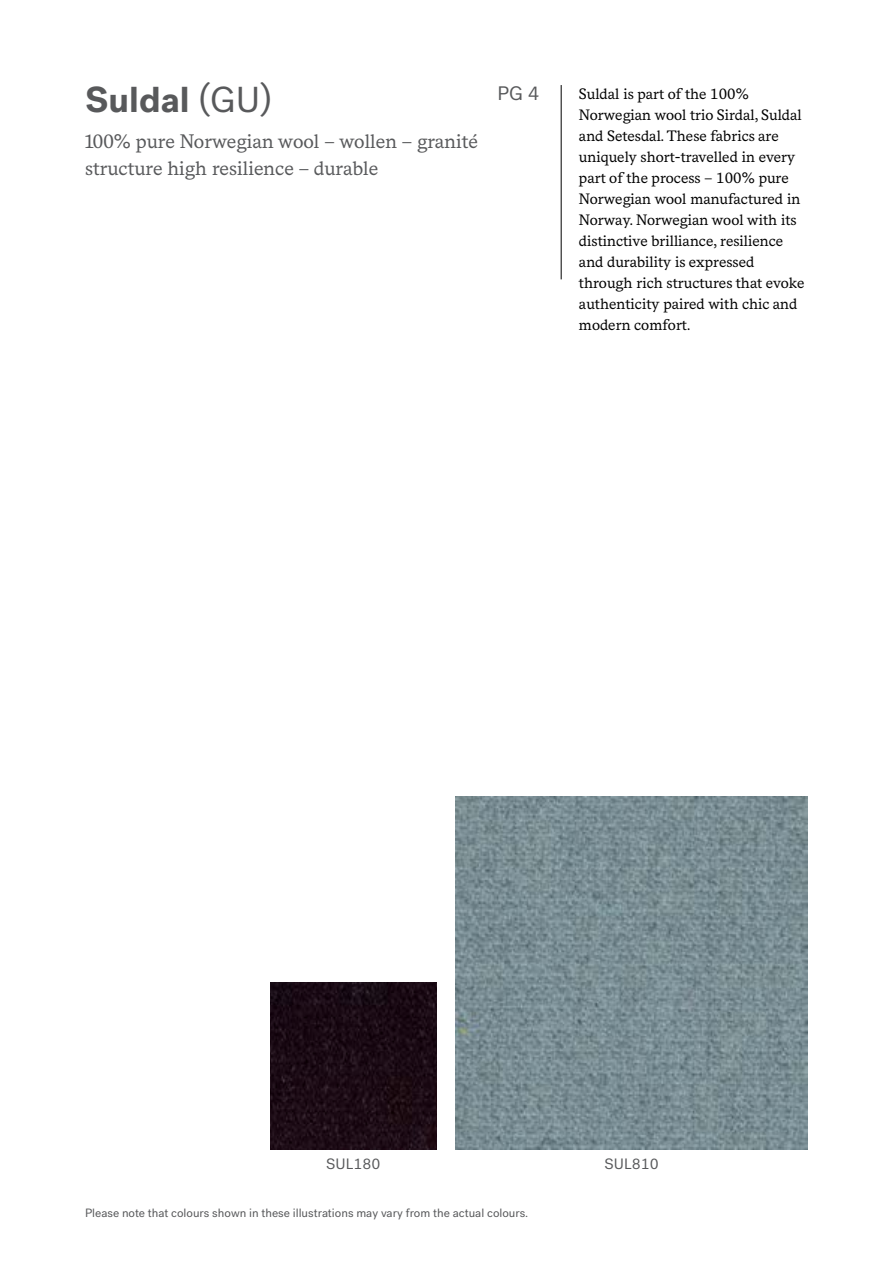
<style>
.page{position:relative;width:893px;height:1263px;background:#fff}
.page>*{position:absolute;margin:0;border:0;box-sizing:border-box;transform-origin:0 0}
.t1{font:700 36px "Post Grotesk";color:#58595b}
.t2{font:19.5px/27px "Messina Serif";color:#58595b}
.t3{font:19.5px "Post Grotesk";color:#58595b}
.t4{font:15px/21px "Messina Serif";color:#000}
.t5{font:15px "Post Grotesk";color:#58595b}
.t6{font:12px "Post Grotesk";color:#58595b}
.s1{font-weight:400}
</style>
<div class="page">
<hr style="left:561px;top:85px;width:1px;height:194px;background:#000">
<img style="left:270px;top:982px;width:167px;height:167px">
<img style="left:455px;top:797px;width:353px;height:352px">
<h1 class="t1" style="left:85px;top:77px;width:189px">Suldal <span class="s1">(GU)</span></h1>
<h2 class="t2" style="left:85px;top:128px;width:394px">100% pure Norwegian wool – wollen – granité structure high resilience – durable</h2>
<h2 class="t3" style="left:497px;top:82px;width:43px">PG 4</h2>
<p class="t4" style="left:579px;top:84px;width:227px">Suldal is part of the 100%<br>Norwegian wool trio Sirdal, Suldal and Setesdal. These fabrics are uniquely short-travelled in every part of the process – 100% pure<br>Norwegian wool manufactured in<br>Norway. Norwegian wool with its distinctive brilliance, resilience and durability is expressed through rich structures that evoke authenticity paired with chic and modern comfort.</p>
<p class="t5" style="left:326px;top:1155px;width:56px">SUL180</p>
<p class="t5" style="left:604px;top:1155px;width:56px">SUL810</p>
<p class="t6" style="left:85px;top:1205px;width:445px">Please note that colours shown in these illustrations may vary from the actual colours.</p>
</div>
